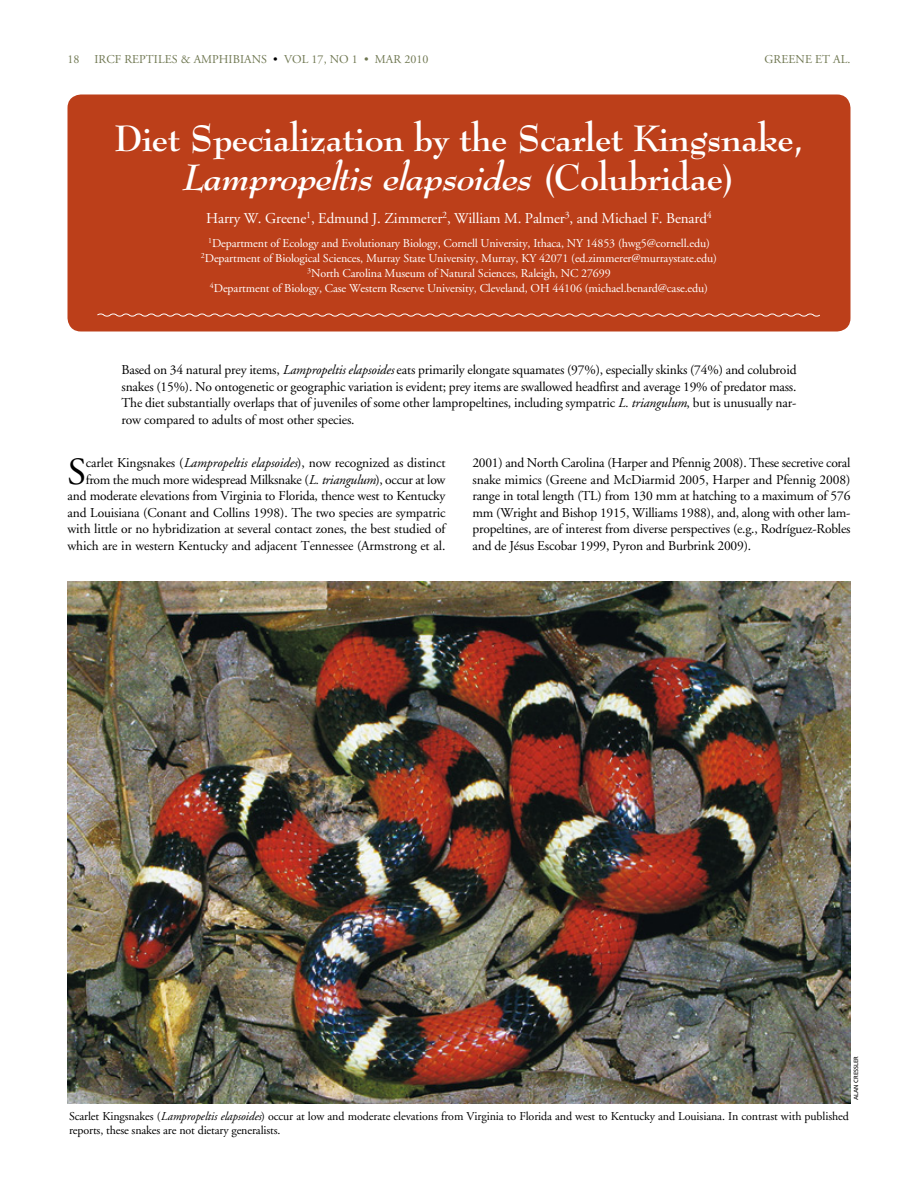
<style>
.page{position:relative;width:918px;height:1188px;background:#fff}
.page>*{position:absolute;margin:0;border:0;box-sizing:border-box;transform-origin:0 0}
.t1{font:38.4px "Adobe Garamond";color:#000}
.t2{font:700 36px/39px "Bernhard Modern BT";letter-spacing:-.015em;color:#fff;text-align:center}
.t3{font:15px "Adobe Garamond";letter-spacing:-.01em;color:#fff}
.t4{font:13.5px/16.5px "Adobe Garamond";letter-spacing:-.01em;color:#000;text-align:justify}
.t5{font:12px "Adobe Garamond";letter-spacing:-.01em;color:#fff}
.t6{font:12px/13.5px "Adobe Garamond";letter-spacing:-.01em;color:#000}
.t7{font:12px "Adobe Garamond";letter-spacing:.005em;color:#6f7751}
.t8{font:6px "Frutiger";letter-spacing:-.005em;color:#000}
.s1{color:#000}
.s2{font-style:italic}
</style>
<div class="page">
<div style="left:68px;top:94px;width:782px;height:238px;background:#bc3f1a;border-radius:14px"></div>
<svg style="left:97px;top:314px;width:723px;height:3px"></svg>
<img style="left:68px;top:581px;width:782px;height:522px">
<p class="t7" style="left:68px;top:53px;width:363px">18 IRCF Reptiles &amp; Amphibians <span class="s1">•</span> Vol 17, No 1 • MAR 2010</p>
<p class="t7" style="left:765px;top:53px;width:24px">GREENEET</p>
<p class="t7" style="left:833px;top:53px;width:19px">AL.</p>
<h2 class="t2" style="left:114px;top:118px;width:691px">Diet S pecialization by the S carlet Kingsnake,<br><span class="s2">Lampropeltis elapsoides</span> (Colubridae)</h2>
<p class="t3" style="left:206px;top:210px;width:507px">Harry W. Greene<sup>1</sup>, Edmund J. Zimmerer<sup>2</sup>, William M . Palmer<sup>3</sup>, and Michael F. B enard<sup>4</sup></p>
<p class="t5" style="left:208px;top:236px;width:503px"><sup>1</sup>Department of Ecology and Evolutionary Biology, Cornell University, Ithaca, NY 14853 (hwg5@cornell.edu)</p>
<p class="t5" style="left:201px;top:251px;width:518px"><sup>2</sup>Department of B iological S ciences, Murray S tate University, Murray, KY 42071 (ed.zimmerer@murraystate.edu)</p>
<p class="t5" style="left:307px;top:266px;width:305px"><sup>3</sup>North Carolina Museum of Natural S ciences, Raleigh, NC 27699</p>
<p class="t5" style="left:210px;top:281px;width:325px"><sup>4</sup>Department of Biology, Case Western Reserve University, Cleveland, OH</p>
<p class="t5" style="left:552px;top:281px;width:157px">44106 (michael.benard@case.edu)</p>
<p class="t4" style="left:121px;top:362px;width:677px">Based on 34 natural prey items, <span class="s2">Lampropeltis elapsoides</span> eats primarily elongate squamates (97%), especially skinks (74%) and colubroid snakes (15%). No ontogenetic or geographic variation is evident; prey items are swallowed headfirst and average 19% of predator mass.<br>The diet substantially overlaps that of juveniles of some other lampropeltines, including sympatric <span class="s2">L. triangulum</span>, but is unusually nar&shy;row compared to adults of most other species.</p>
<p class="t4" style="left:68px;top:455px;width:380px;text-align:right">carlet Kingsnakes (<span class="s2">Lampropeltis elapsoides</span>), now recognized as distinct from the much more widespread Milksnake (<span class="s2">L. triangulum</span>), occur at low and moderate elevations from Virginia to Florida, thence west to Kentucky and Louisiana (Conant and Collins 1998). The two species are sympatric with little or no hybridization at several contact zones, the best studied of which are in western Kentucky and adjacent Tennessee (Armstrong et al.</p>
<p class="t4" style="left:472px;top:455px;width:380px">2001) and North Carolina (Harper and Pfennig 2008). These secretive coral snake mimics (Greene and McDiarmid 2005, Harper and Pfennig 2008) range in total length (TL) from 130 mm at hatching to a maximum of 576 mm (Wright and Bishop 1915, Williams 1988), and, along with other lam&shy;propeltines, are of interest from diverse perspectives (e.g., Rodríguez-Robles and de Jésus Escobar 1999, Pyron and Burbrink 2009).</p>
<h1 class="t1" style="left:68px;top:451px;width:17px">S</h1>
<p class="t8" style="left:852px;top:1100px;width:45px;rotate:-90deg">Alan Cressler</p>
<p class="t6" style="left:69px;top:1110px;width:782px">Scarlet Kingsnakes (<span class="s2">Lampropeltis elapsoides</span>) occur at low and moderate elevations from Virginia to Florida and west to Kentucky and Louisiana. In contrast with published reports, these snakes are not dietary generalists.</p>
</div>
